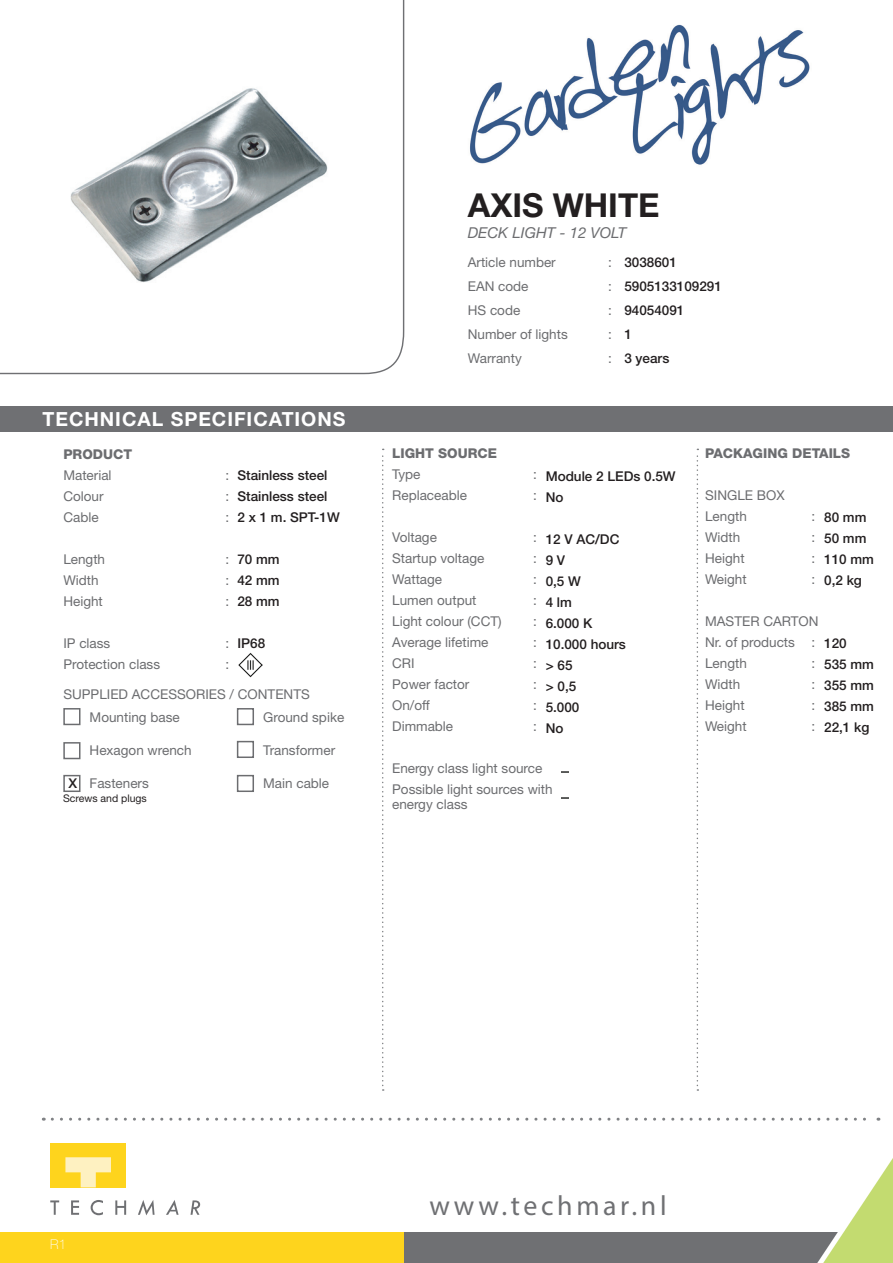
<style>
.page{position:relative;width:893px;height:1263px;background:#fff}
.page>*{position:absolute;margin:0;border:0;box-sizing:border-box;transform-origin:0 0}
.t1{font:700 33px "Helvetica Neue LT Std";color:#231f20}
.t2{font:27.9px "Myriad Pro";letter-spacing:.13em;color:#6f7073}
.t3{font:700 19.5px "Helvetica Neue LT Std";letter-spacing:.05em;color:#fff}
.t4{font:italic 15px "Helvetica Neue LT Std";color:#6c6d70}
.t5{font:13.5px/21px "Helvetica Neue LT Std";color:#6c6d70}
.t6{font:500 13.5px/21px "Helvetica Neue LT Std";color:#231f20}
.t7{font:800 13.5px "Helvetica Neue LT Std";color:#6c6d70}
.t8{font:100 13.5px "Helvetica Neue LT Std";color:#fff}
.t9{font:10.5px "Helvetica Neue LT Std";color:#231f20}
</style>
<div class="page">
<svg style="left:0;top:0;width:405px;height:375px"></svg>
<div style="left:0;top:406px;width:893px;height:26px;background:#6f7073"></div>
<svg style="left:52px;top:1118px;width:827px;height:3px"></svg>
<svg style="left:382px;top:449px;width:2px;height:642px"></svg>
<svg style="left:697px;top:449px;width:1px;height:642px"></svg>
<div style="left:404px;top:1232px;width:489px;height:31px;background:#6f7073"></div>
<div style="left:0;top:1232px;width:404px;height:31px;background:#fed41d"></div>
<svg style="left:50px;top:1200px;width:9px;height:15px"></svg>
<svg style="left:71px;top:1200px;width:8px;height:15px"></svg>
<svg style="left:115px;top:1200px;width:11px;height:15px"></svg>
<svg style="left:166px;top:1200px;width:13px;height:15px"></svg>
<svg style="left:191px;top:1200px;width:9px;height:15px"></svg>
<svg style="left:91px;top:1200px;width:12px;height:15px"></svg>
<svg style="left:138px;top:1200px;width:17px;height:15px"></svg>
<div style="left:50px;top:1143px;width:76px;height:44px;background:#fed41d"></div>
<svg style="left:65px;top:1157px;width:46px;height:30px"></svg>
<div style="left:63px;top:708px;width:17px;height:17px;border:2px solid #6c6d70"></div>
<div style="left:63px;top:742px;width:17px;height:17px;border:2px solid #6c6d70"></div>
<div style="left:63px;top:775px;width:17px;height:17px;border:2px solid #6c6d70"></div>
<div style="left:237px;top:708px;width:17px;height:17px;border:2px solid #6c6d70"></div>
<div style="left:237px;top:741px;width:17px;height:17px;border:2px solid #6c6d70"></div>
<div style="left:237px;top:775px;width:17px;height:17px;border:2px solid #6c6d70"></div>
<img style="left:238px;top:652px;width:25px;height:25px">
<img style="left:45px;top:36px;width:315px;height:315px">
<img style="left:470px;top:24px;width:340px;height:141px">
<img style="left:817px;top:1158px;width:76px;height:105px">
<img style="left:562px;top:771px;width:7px;height:2px">
<img style="left:562px;top:797px;width:7px;height:2px">
<h3 class="t3" style="left:43px;top:407px;width:304px">TECHNICAL SPECIFICATIONS</h3>
<p class="t7" style="left:63px;top:446px;width:70px">PRODUCT</p>
<p class="t5" style="left:63px;top:464px;width:50px">Material</p>
<p class="t5" style="left:225px;top:464px;width:5px">:</p>
<p class="t5" style="left:63px;top:485px;width:42px">Colour</p>
<p class="t5" style="left:225px;top:485px;width:5px">:</p>
<p class="t5" style="left:63px;top:506px;width:37px">Cable</p>
<p class="t5" style="left:225px;top:506px;width:5px">:</p>
<p class="t5" style="left:63px;top:548px;width:43px">Length</p>
<p class="t5" style="left:225px;top:548px;width:5px">:</p>
<p class="t5" style="left:63px;top:569px;width:37px">Width</p>
<p class="t5" style="left:225px;top:569px;width:5px">:</p>
<p class="t5" style="left:63px;top:590px;width:41px">Height</p>
<p class="t5" style="left:225px;top:590px;width:5px">:</p>
<p class="t5" style="left:63px;top:632px;width:48px">IP class</p>
<p class="t5" style="left:225px;top:632px;width:5px">:</p>
<p class="t5" style="left:63px;top:653px;width:98px">Protection class</p>
<p class="t5" style="left:225px;top:653px;width:5px">:</p>
<p class="t5" style="left:63px;top:683px;width:27px">Suppli</p>
<p class="t5" style="left:110px;top:683px;width:199px">ed acc essori es / contents</p>
<p class="t6" style="left:237px;top:465px;width:104px">Stainless steel<br>Stainless steel<br>2 x 1 m. SPT-1W</p>
<p class="t6" style="left:237px;top:549px;width:44px;text-align:justify">70 mm 42 mm 28 mm</p>
<p class="t6" style="left:237px;top:633px;width:29px">IP68</p>
<p class="t6" style="left:68px;top:772px;width:10px">X</p>
<p class="t5" style="left:90px;top:707px;width:92px">Mounting base</p>
<p class="t5" style="left:90px;top:740px;width:103px">Hexagon wrench</p>
<p class="t5" style="left:90px;top:773px;width:61px">Fasteners</p>
<p class="t9" style="left:63px;top:792px;width:85px">Screws and plugs</p>
<p class="t5" style="left:263px;top:707px;width:83px">Ground spike</p>
<p class="t5" style="left:263px;top:740px;width:74px">Transformer</p>
<p class="t5" style="left:263px;top:773px;width:68px">Main cable</p>
<h1 class="t1" style="left:468px;top:185px;width:193px">AXIS WHITE</h1>
<p class="t4" style="left:468px;top:224px;width:161px">DECK LIGHT - 12 VOLT</p>
<p class="t5" style="left:468px;top:252px;width:90px">Article number</p>
<p class="t5" style="left:608px;top:252px;width:5px">:</p>
<p class="t5" style="left:468px;top:276px;width:10px">EAN</p>
<p class="t5" style="left:498px;top:276px;width:32px">code</p>
<p class="t5" style="left:608px;top:276px;width:5px">:</p>
<p class="t5" style="left:468px;top:300px;width:54px">HS code</p>
<p class="t5" style="left:608px;top:300px;width:5px">:</p>
<p class="t5" style="left:468px;top:324px;width:102px">Number of lights</p>
<p class="t5" style="left:608px;top:324px;width:5px">:</p>
<p class="t5" style="left:468px;top:348px;width:55px">Warranty</p>
<p class="t5" style="left:608px;top:348px;width:5px">:</p>
<p class="t6" style="left:624px;top:250px;width:99px;line-height:24px">3038601<br>5905133109291<br>94054091<br>1<br>3 years</p>
<p class="t7" style="left:392px;top:445px;width:66px">LIGHT SOURC</p>
<p class="t7" style="left:488px;top:445px;width:11px">E</p>
<p class="t5" style="left:392px;top:464px;width:30px">Type</p>
<p class="t5" style="left:533px;top:464px;width:5px">:</p>
<p class="t5" style="left:392px;top:485px;width:76px">Replaceable</p>
<p class="t5" style="left:533px;top:485px;width:5px">:</p>
<p class="t5" style="left:392px;top:527px;width:46px">Voltage</p>
<p class="t5" style="left:533px;top:527px;width:5px">:</p>
<p class="t5" style="left:392px;top:548px;width:94px">Startup voltage</p>
<p class="t5" style="left:533px;top:548px;width:5px">:</p>
<p class="t5" style="left:392px;top:569px;width:52px">Wattage</p>
<p class="t5" style="left:533px;top:569px;width:5px">:</p>
<p class="t5" style="left:392px;top:590px;width:86px">Lumen output</p>
<p class="t5" style="left:533px;top:590px;width:5px">:</p>
<p class="t5" style="left:392px;top:611px;width:111px">Light colour (CCT)</p>
<p class="t5" style="left:533px;top:611px;width:5px">:</p>
<p class="t5" style="left:392px;top:632px;width:98px">Average lifetime</p>
<p class="t5" style="left:533px;top:632px;width:5px">:</p>
<p class="t5" style="left:392px;top:653px;width:24px">CRI</p>
<p class="t5" style="left:533px;top:653px;width:5px">:</p>
<p class="t5" style="left:392px;top:674px;width:79px">Power factor</p>
<p class="t5" style="left:533px;top:674px;width:5px">:</p>
<p class="t5" style="left:392px;top:695px;width:39px">On/off</p>
<p class="t5" style="left:533px;top:695px;width:5px">:</p>
<p class="t5" style="left:392px;top:716px;width:63px">Dimmable</p>
<p class="t5" style="left:533px;top:716px;width:5px">:</p>
<p class="t5" style="left:392px;top:758px;width:162px">Energy class light source<br>Possible light sources with</p>
<p class="t5" style="left:392px;top:794px;width:77px">energy class</p>
<p class="t6" style="left:546px;top:465px;width:132px">Module 2 LEDs 0.5W<br>No</p>
<p class="t6" style="left:546px;top:528px;width:82px">12 V AC/DC<br>9 V<br>0,5 W<br>4 lm<br>6.000 K<br>10.000 hours &gt; 65<br>&gt; 0,5<br>5.000<br>No</p>
<p class="t7" style="left:705px;top:445px;width:147px">PACKAGING DETAILS</p>
<p class="t5" style="left:705px;top:485px;width:81px">Si ngle box<br>Length</p>
<p class="t6" style="left:824px;top:507px;width:51px">80 mm<br>50 mm<br>110 mm<br>0,2 kg</p>
<p class="t5" style="left:811px;top:506px;width:5px">:</p>
<p class="t5" style="left:705px;top:527px;width:37px">Width</p>
<p class="t5" style="left:811px;top:527px;width:5px">:</p>
<p class="t5" style="left:705px;top:548px;width:41px">Height</p>
<p class="t5" style="left:811px;top:548px;width:5px">:</p>
<p class="t5" style="left:705px;top:569px;width:43px">Weight</p>
<p class="t5" style="left:811px;top:569px;width:5px">:</p>
<p class="t5" style="left:705px;top:611px;width:115px">Master carton<br>Nr. of products :<br>Length</p>
<p class="t6" style="left:824px;top:633px;width:51px">120<br>535 mm<br>355 mm<br>385 mm<br>22,1 kg</p>
<p class="t5" style="left:811px;top:653px;width:5px">:</p>
<p class="t5" style="left:705px;top:674px;width:37px">Width</p>
<p class="t5" style="left:811px;top:674px;width:5px">:</p>
<p class="t5" style="left:705px;top:695px;width:41px">Height</p>
<p class="t5" style="left:811px;top:695px;width:5px">:</p>
<p class="t5" style="left:705px;top:716px;width:43px">Weight</p>
<p class="t5" style="left:811px;top:716px;width:5px">:</p>
<p class="t8" style="left:50px;top:1237px;width:18px">R1</p>
<h2 class="t2" style="left:429px;top:1188px;width:239px">www.techmar.nl</h2>
</div>
